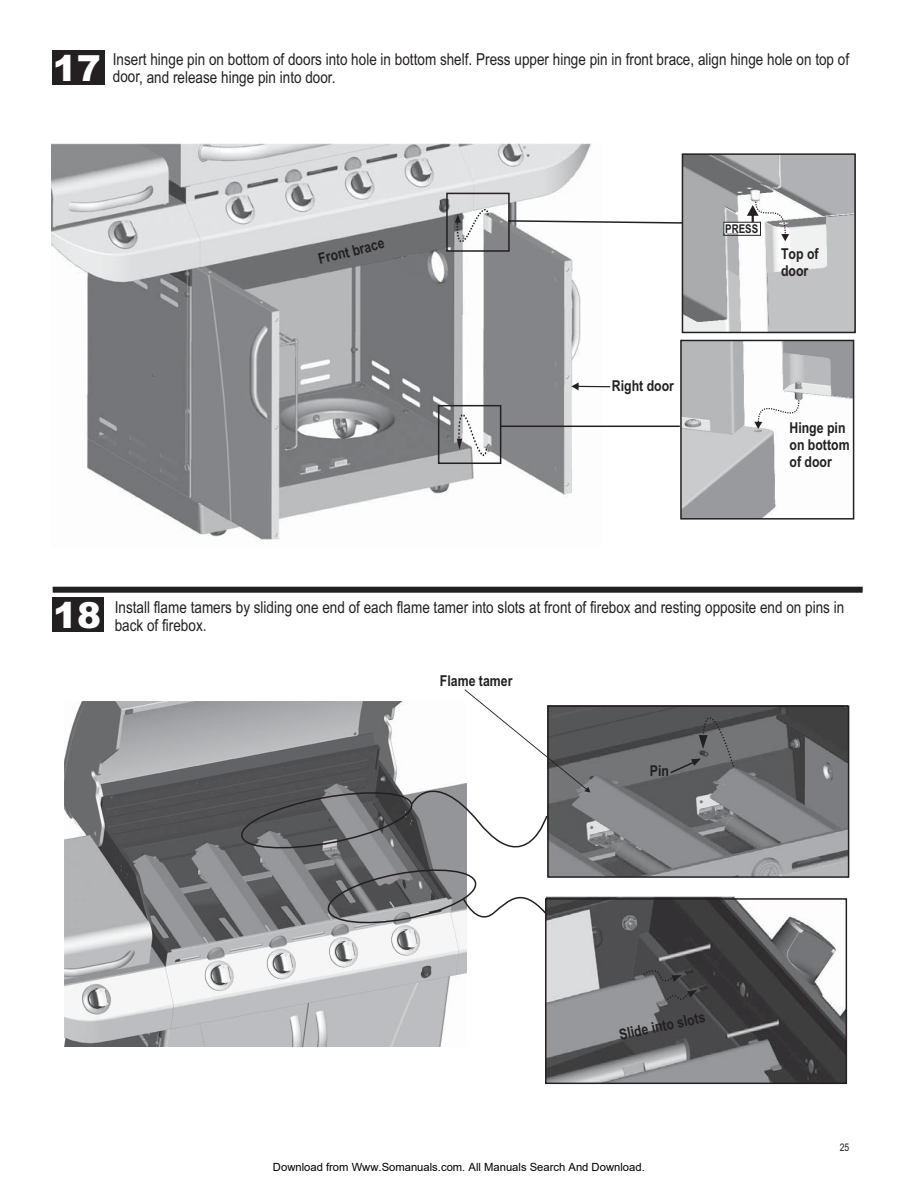
<style>
.page{position:relative;width:918px;height:1188px;background:#fff}
.page>*{position:absolute;margin:0;border:0;box-sizing:border-box;transform-origin:0 0}
.t1{font:900 36px "Arial";color:#fff}
.t2{font:16.5px/18.8px "Arial Narrow";color:#241f20}
.t3{font:700 15px/17.1px "Arial Narrow";color:#241f20}
.t4{font:700 12px "Arial Narrow";color:#241f20}
.t5{font:11.25px "Arial";color:#000}
.t6{font:10.5px "Arial Narrow";color:#241f20}
</style>
<div class="page">
<div style="left:52px;top:50px;width:52px;height:35px;background:#241f20"></div>
<div style="left:53px;top:598px;width:51px;height:34px;background:#241f20"></div>
<div style="left:53px;top:587px;width:810px;height:6px;background:#241f20"></div>
<img style="left:51px;top:144px;width:540px;height:396px">
<svg style="left:680px;top:153px;width:176px;height:367px"></svg>
<svg style="left:754px;top:400px;width:45px;height:29px"></svg>
<svg style="left:437px;top:192px;width:247px;height:273px"></svg>
<svg style="left:747px;top:201px;width:42px;height:40px"></svg>
<div style="left:723px;top:222px;width:36px;height:10px;background:#fff"></div>
<div style="left:723px;top:222px;width:38px;height:14px;border:1px solid #241f20"></div>
<svg style="left:571px;top:382px;width:39px;height:8px"></svg>
<svg style="left:455px;top:209px;width:34px;height:33px"></svg>
<svg style="left:457px;top:414px;width:30px;height:42px"></svg>
<img style="left:65px;top:702px;width:337px;height:345px">
<svg style="left:238px;top:705px;width:612px;height:380px"></svg>
<svg style="left:669px;top:705px;width:66px;height:70px;background:#5e5f61"></svg>
<svg style="left:410px;top:689px;width:180px;height:194px"></svg>
<svg style="left:642px;top:965px;width:55px;height:40px;background:#58585a"></svg>
<svg style="left:393px;top:254px;width:27px;height:24px"></svg>
<h1 class="t1" style="left:53px;top:47px;width:50px">17</h1>
<p class="t2" style="left:113px;top:51px;width:738px">Insert hinge pin on bottom of doors into hole in bottom shelf. Press upper hinge pin in front brace, align hinge hole on top of door, and release hinge pin into door.</p>
<p class="t3" style="left:317px;top:252px;width:69px;rotate:-14deg">Front brace</p>
<p class="t3" style="left:612px;top:378px;width:64px">Right door</p>
<p class="t4" style="left:725px;top:224px;width:34px">PRESS</p>
<p class="t3" style="left:781px;top:246px;width:39px">Top of door</p>
<p class="t3" style="left:790px;top:421px;width:62px">Hinge pin on bottom of door</p>
<h1 class="t1" style="left:53px;top:594px;width:50px">18</h1>
<p class="t2" style="left:115px;top:599px;width:731px">Install flame tamers by sliding one end of each flame tamer into slots at front of firebox and resting opposite end on pins in back of firebox.</p>
<p class="t3" style="left:440px;top:674px;width:74px">Flame tamer</p>
<p class="t3" style="left:650px;top:764px;width:21px">Pin</p>
<p class="t3" style="left:618px;top:1028px;width:89px;rotate:-12deg">Slide into slots</p>
<p class="t5" style="left:273px;top:1160px;width:373px">Download from Www.Somanuals.com. All Manuals Search And Download.</p>
<p class="t6" style="left:840px;top:1143px;width:11px">25</p>
</div>
